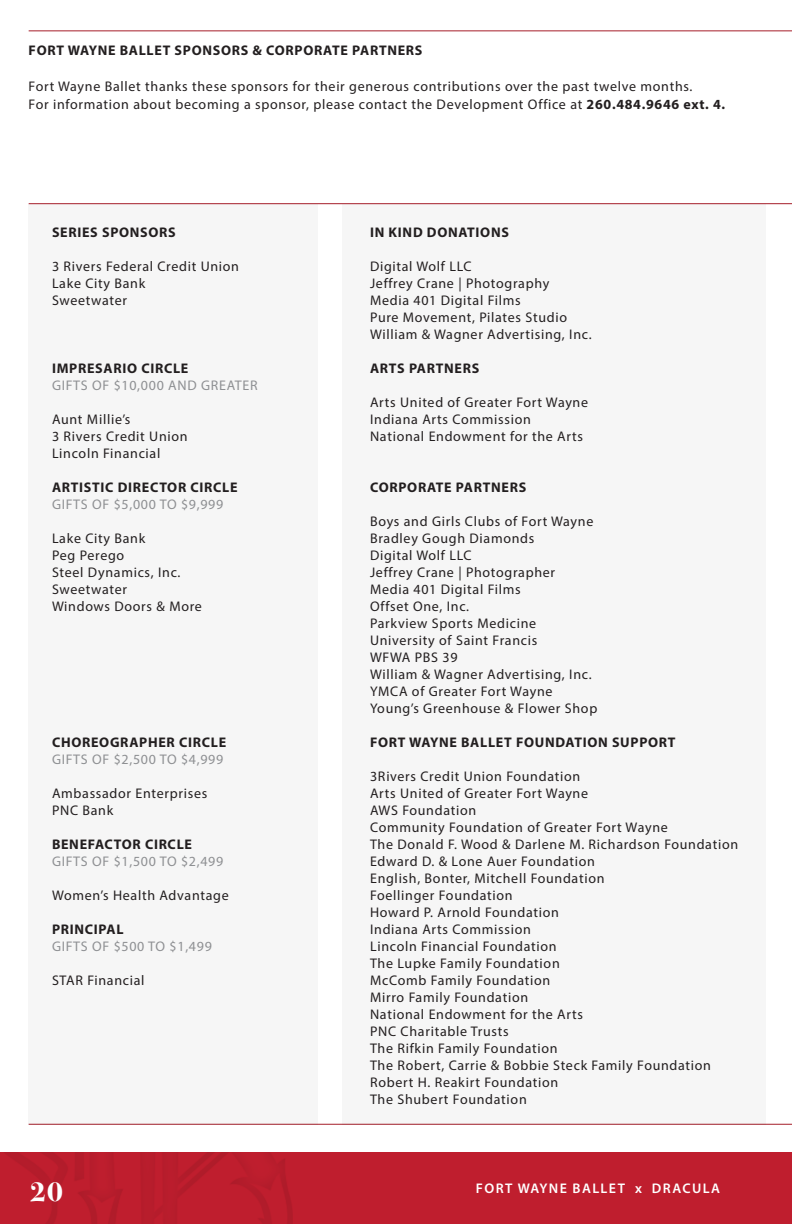
<style>
.page{position:relative;width:792px;height:1224px;background:#fff}
.page>*{position:absolute;margin:0;border:0;box-sizing:border-box;transform-origin:0 0}
.t1{font:700 28px "Bodoni Svty Two ITCTT";color:#fff}
.t2{font:14px "Myriad Pro";letter-spacing:.05em;color:#231f20}
.t3{font:700 14px "Myriad Pro";letter-spacing:.05em;color:#231f20}
.t4{font:14px "Myriad Pro";letter-spacing:.05em;color:#939598}
.t5{font:600 14px "Myriad Pro";letter-spacing:.1em;color:#fff}
.s1{font-weight:700}
</style>
<div class="page">
<div style="left:0;top:1152px;width:792px;height:72px;background:#bf1e2e"></div>
<hr style="left:29px;top:1124px;width:763px;height:1px;background:#a51d29">
<hr style="left:29px;top:30px;width:763px;height:1px;background:#a51d29">
<hr style="left:29px;top:203px;width:763px;height:1px;background:#a51d29">
<div style="left:29px;top:204px;width:289px;height:921px;background:#f6f6f6"></div>
<div style="left:343px;top:204px;width:423px;height:921px;background:#f6f6f6"></div>
<p class="t3" style="left:29px;top:41px;width:395px">FORT WAYNE BALLET SPONSORS &amp; CORPORATE PARTNERS</p>
<p class="t2" style="left:29px;top:78px;width:665px">Fort Wayne Ballet thanks these sponsors for their generous contributions over the past twelve months.</p>
<p class="t2" style="left:29px;top:96px;width:698px">For information about becoming a sponsor, please contact the Development Office at <span class="s1">260.484.9646 ext. 4.</span></p>
<p class="t3" style="left:52px;top:223px;width:125px">SERIES SPONSORS</p>
<p class="t2" style="left:52px;top:257px;width:189px">3 Rivers Federal Credit Union</p>
<p class="t2" style="left:52px;top:274px;width:95px">Lake City Bank</p>
<p class="t2" style="left:52px;top:291px;width:77px">Sweetwater</p>
<p class="t3" style="left:52px;top:359px;width:138px">IMPRESARIO CIRCLE</p>
<p class="t4" style="left:52px;top:376px;width:207px">GIFTS OF $10,000 AND GREATER</p>
<p class="t2" style="left:52px;top:410px;width:80px">Aunt Millie’s</p>
<p class="t2" style="left:52px;top:427px;width:137px">3 Rivers Credit Union</p>
<p class="t2" style="left:52px;top:444px;width:110px">Lincoln Financial</p>
<p class="t3" style="left:52px;top:478px;width:187px">ARTISTIC DIRECTOR CIRCLE</p>
<p class="t4" style="left:52px;top:495px;width:173px">GIFTS OF $5,000 TO $9,999</p>
<p class="t2" style="left:52px;top:529px;width:95px">Lake City Bank</p>
<p class="t2" style="left:52px;top:546px;width:74px">Peg Perego</p>
<p class="t2" style="left:52px;top:563px;width:130px">Steel Dynamics, Inc.</p>
<p class="t2" style="left:52px;top:580px;width:77px">Sweetwater</p>
<p class="t2" style="left:52px;top:597px;width:151px">Windows Doors &amp; More</p>
<p class="t3" style="left:52px;top:733px;width:176px">CHOREOGRAPHER CIRCLE</p>
<p class="t4" style="left:52px;top:750px;width:173px">GIFTS OF $2,500 TO $4,999</p>
<p class="t2" style="left:52px;top:784px;width:157px">Ambassador Enterprises</p>
<p class="t2" style="left:52px;top:801px;width:63px">PNC Bank</p>
<p class="t3" style="left:52px;top:835px;width:142px">BENEFACTOR CIRCLE</p>
<p class="t4" style="left:52px;top:852px;width:173px">GIFTS OF $1,500 TO $2,499</p>
<p class="t2" style="left:52px;top:886px;width:178px">Women’s Health Advantage</p>
<p class="t3" style="left:52px;top:920px;width:73px">PRINCIPAL</p>
<p class="t4" style="left:52px;top:937px;width:161px">GIFTS OF $500 TO $1,499</p>
<p class="t2" style="left:52px;top:971px;width:94px">STAR Financial</p>
<p class="t3" style="left:370px;top:223px;width:140px">IN KIND DONATIONS</p>
<p class="t2" style="left:370px;top:257px;width:103px">Digital Wolf LLC</p>
<p class="t2" style="left:370px;top:274px;width:181px">Jeffrey Crane | Photography</p>
<p class="t2" style="left:370px;top:291px;width:152px">Media 401 Digital Films</p>
<p class="t2" style="left:370px;top:308px;width:199px">Pure Movement, Pilates Studio</p>
<p class="t2" style="left:370px;top:325px;width:223px">William &amp; Wagner Advertising, Inc.</p>
<p class="t3" style="left:370px;top:359px;width:111px">ARTS PARTNERS</p>
<p class="t2" style="left:370px;top:393px;width:220px">Arts United of Greater Fort Wayne</p>
<p class="t2" style="left:370px;top:410px;width:162px">Indiana Arts Commission</p>
<p class="t2" style="left:370px;top:427px;width:214px">National Endowment for the Arts</p>
<p class="t3" style="left:370px;top:478px;width:158px">CORPORATE PARTNERS</p>
<p class="t2" style="left:370px;top:512px;width:225px">Boys and Girls Clubs of Fort Wayne</p>
<p class="t2" style="left:370px;top:529px;width:166px">Bradley Gough Diamonds</p>
<p class="t2" style="left:370px;top:546px;width:103px">Digital Wolf LLC</p>
<p class="t2" style="left:370px;top:563px;width:187px">Jeffrey Crane | Photographer</p>
<p class="t2" style="left:370px;top:580px;width:152px">Media 401 Digital Films</p>
<p class="t2" style="left:370px;top:597px;width:100px">Offset One, Inc.</p>
<p class="t2" style="left:370px;top:614px;width:168px">Parkview Sports Medicine</p>
<p class="t2" style="left:370px;top:631px;width:169px">University of Saint Francis</p>
<p class="t2" style="left:370px;top:648px;width:89px">WFWA PBS 39</p>
<p class="t2" style="left:370px;top:665px;width:223px">William &amp; Wagner Advertising, Inc.</p>
<p class="t2" style="left:370px;top:682px;width:184px">YMCA of Greater Fort Wayne</p>
<p class="t2" style="left:370px;top:699px;width:229px">Young’s Greenhouse &amp; Flower Shop</p>
<p class="t3" style="left:370px;top:733px;width:307px">FORT WAYNE BALLET FOUNDATION SUPPORT</p>
<p class="t2" style="left:370px;top:767px;width:212px">3Rivers Credit Union Foundation</p>
<p class="t2" style="left:370px;top:784px;width:220px">Arts United of Greater Fort Wayne</p>
<p class="t2" style="left:370px;top:801px;width:108px">AWS Foundation</p>
<p class="t2" style="left:370px;top:818px;width:299px">Community Foundation of Greater Fort Wayne</p>
<p class="t2" style="left:370px;top:835px;width:370px">The Donald F. Wood &amp; Darlene M. Richardson Foundation</p>
<p class="t2" style="left:370px;top:852px;width:226px">Edward D. &amp; Lone Auer Foundation</p>
<p class="t2" style="left:370px;top:869px;width:236px">English, Bonter, Mitchell Foundation</p>
<p class="t2" style="left:370px;top:886px;width:144px">Foellinger Foundation</p>
<p class="t2" style="left:370px;top:903px;width:190px">Howard P. Arnold Foundation</p>
<p class="t2" style="left:370px;top:920px;width:162px">Indiana Arts Commission</p>
<p class="t2" style="left:370px;top:937px;width:188px">Lincoln Financial Foundation</p>
<p class="t2" style="left:370px;top:954px;width:191px">The Lupke Family Foundation</p>
<p class="t2" style="left:370px;top:971px;width:182px">McComb Family Foundation</p>
<p class="t2" style="left:370px;top:988px;width:160px">Mirro Family Foundation</p>
<p class="t2" style="left:370px;top:1005px;width:214px">National Endowment for the Arts</p>
<p class="t2" style="left:370px;top:1022px;width:140px">PNC Charitable Trusts</p>
<p class="t2" style="left:370px;top:1039px;width:189px">The Rifkin Family Foundation</p>
<p class="t2" style="left:370px;top:1056px;width:342px">The Robert, Carrie &amp; Bobbie Steck Family Foundation</p>
<p class="t2" style="left:370px;top:1073px;width:190px">Robert H. Reakirt Foundation</p>
<p class="t2" style="left:370px;top:1090px;width:158px">The Shubert Foundation</p>
<p class="t1" style="left:30px;top:1168px;width:34px">20</p>
<p class="t5" style="left:476px;top:1180px;width:246px">FORT WAYNE BALLET x DRACULA</p>
</div>
